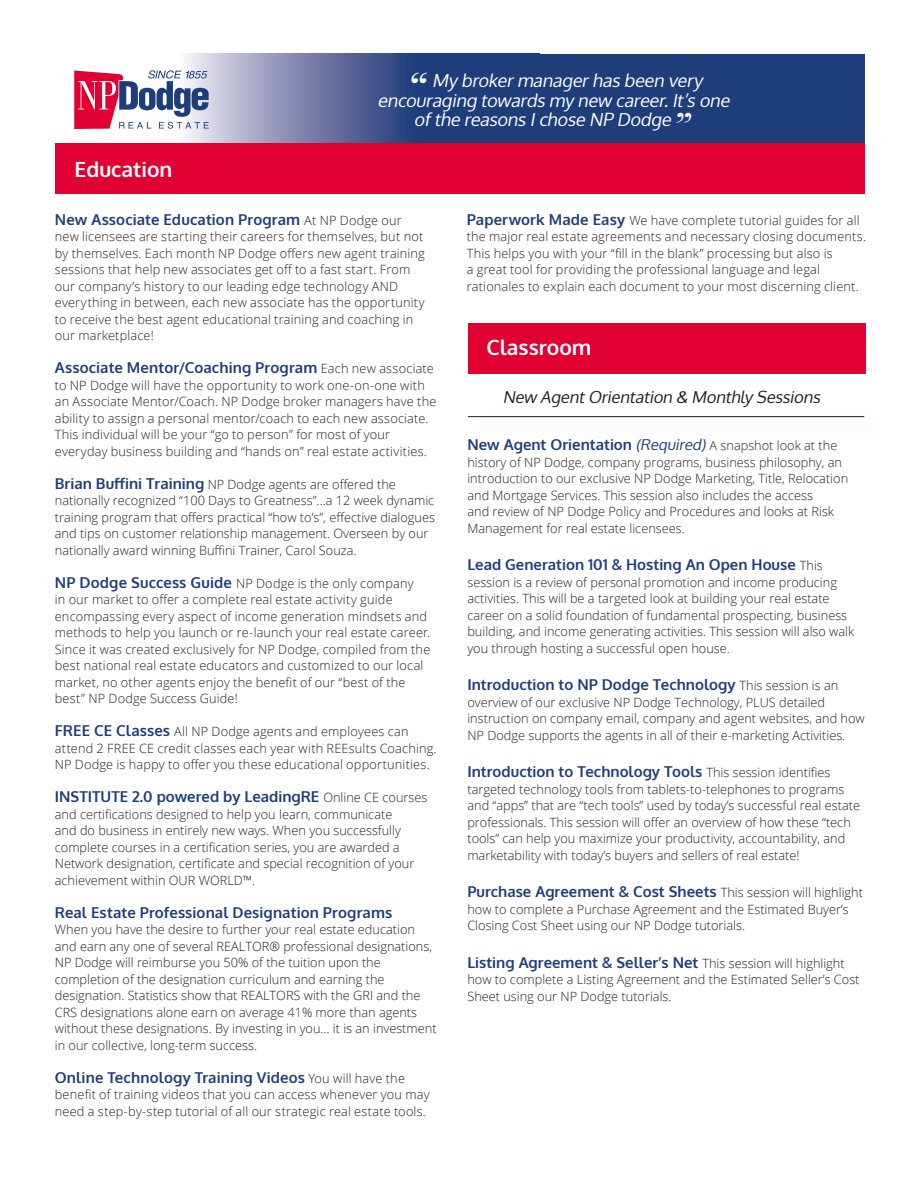
<style>
.page{position:relative;width:918px;height:1188px;background:#fff}
.page>*{position:absolute;margin:0;border:0;box-sizing:border-box;transform-origin:0 0}
.t1{font:italic 45px "Bodoni Svty Two OSITCTT";color:#fff}
.t2{font:700 21px "Oxygen";color:#fff}
.t3{font:italic 18px "Oxygen";color:#fff}
.t4{font:italic 16.5px "Oxygen";color:#231f20}
.t5{font:700 15px "Oxygen";color:#1e3d7b}
.t6{font:300 12.75px/16.5px "Open Sans";color:#231f20}
.s1{font-family:"Open Sans";font-weight:300;font-size:12.75px;color:#231f20}
.s2{font-family:"Oxygen";font-weight:700;font-size:15px;color:#1e3d7b}
.s3{font-weight:400;font-style:italic}
</style>
<div class="page">
<div style="left:55px;top:54px;width:810px;height:94px;background:#1e3d7b"></div>
<svg style="left:55px;top:54px;width:350px;height:89px"></svg>
<svg style="left:74px;top:70px;width:135px;height:59px"></svg>
<div style="left:55px;top:143px;width:810px;height:50px;background:#e00031"></div>
<div style="left:468px;top:323px;width:397px;height:50px;background:#e00031"></div>
<hr style="left:468px;top:416px;width:396px;height:1px;background:#231f20">
<p class="t2" style="left:75px;top:156px;width:99px">Education</p>
<p class="t1" style="left:405px;top:63px;width:31px">“</p>
<p class="t3" style="left:432px;top:69px;width:276px">My brokermanagerhasbeen very</p>
<p class="t3" style="left:378px;top:88px;width:358px">encouraging towardsmy new career.It’sone</p>
<p class="t3" style="left:414px;top:108px;width:263px">ofthe reasonsIchose NP Dodge</p>
<p class="t1" style="left:674px;top:75px;width:30px">,,</p>
<p class="t5" style="left:55px;top:210px;width:348px">New Associate Education Program <span class="s1">At NP Dodge our</span></p>
<p class="t6" style="left:55px;top:228px;width:372px">new licensees are starting their careers for themselves, but not by themselves. Each month NP Dodge offers new agent training sessions that help new associates get off to a fast start. From our company’s history to our leading edge technology AND everything in between, each new associate has the opportunity to receive the best agent educational training and coaching in our marketplace!</p>
<p class="t5" style="left:55px;top:359px;width:381px">Associate Mentor/Coaching Program <span class="s1">Each new associate</span></p>
<p class="t6" style="left:55px;top:377px;width:383px">to NP Dodge will have the opportunity to work one-on-one with an Associate Mentor/Coach. NP Dodge broker managers have the ability to assign a personal mentor/coach to each new associate.<br>This individual will be your “go to person” for most of your everyday business building and “hands on” real estate activities.</p>
<p class="t6" style="left:55px;top:476px;width:382px"><span class="s2">Brian Buffini Training</span> NP Dodge agents are offered the nationally recognized “100 Days to Greatness”...a 12 week dynamic training program that offers practical “how to’s”, effective dialogues and tips on customer relationship management. Overseen by our nationally award winning Buffini Trainer, Carol Souza.</p>
<p class="t6" style="left:55px;top:575px;width:377px"><span class="s2">NP Dodge Success Guide</span> NP Dodge is the only company<br>in our market to offer a complete real estate activity guide encompassing every aspect of income generation mindsets and methods to help you launch or re-launch your real estate career.<br>Since it was created exclusively for NP Dodge, compiled from the best national real estate educators and customized to our local market, no other agents enjoy the benefit of our “best of the best” NP Dodge Success Guide!</p>
<p class="t6" style="left:55px;top:723px;width:383px"><span class="s2">FREE CE Classes</span> All NP Dodge agents and employees can attend 2 FREE CE credit classes each year with REEsults Coaching.<br>NP Dodge is happy to offer you these educational opportunities.</p>
<p class="t5" style="left:55px;top:788px;width:374px">INSTITUTE 2.0 powered by LeadingRE <span class="s1">Online CE courses</span></p>
<p class="t6" style="left:55px;top:806px;width:361px">and certifications designed to help you learn, communicate and do business in entirely new ways. When you successfully complete courses in a certification series, you are awarded a Network designation, certificate and special recognition of your achievement within OUR WORLD™.</p>
<p class="t5" style="left:55px;top:903px;width:339px">Real Estate Professional Designation Programs</p>
<p class="t6" style="left:55px;top:921px;width:383px">When you have the desire to further your real estate education and earn any one of several REALTOR® professional designations, NP Dodge will reimburse you 50% of the tuition upon the completion of the designation curriculum and earning the designation. Statistics show that REALTORS with the GRI and the CRS designations alone earn on average 41% more than agents without these designations. By investing in you… it is an investment in our collective, long-term success.</p>
<p class="t5" style="left:55px;top:1068px;width:352px">Online Technology Training Videos <span class="s1">You will have the</span></p>
<p class="t6" style="left:55px;top:1086px;width:376px">benefit of training videos that you can access whenever you may need a step-by-step tutorial of all our strategic real estate tools.</p>
<p class="t6" style="left:467px;top:211px;width:401px"><span class="s2">Paperwork Made Easy</span> We have complete tutorial guides for all the major real estate agreements and necessary closing documents.<br>This helps you with your “fill in the blank” processing but also is<br>a great tool for providing the professional language and legal rationales to explain each document to your most discerning client.</p>
<p class="t2" style="left:486px;top:334px;width:107px">Classroom</p>
<p class="t4" style="left:503px;top:386px;width:323px">New AgentOrientation &amp; Monthly Sessions</p>
<p class="t5" style="left:467px;top:435px;width:371px">New Agent Orientation <span class="s3">(Required)</span><span class="s1">A snapshot look at the</span></p>
<p class="t6" style="left:467px;top:453px;width:382px">history of NP Dodge, company programs, business philosophy, an introduction to our exclusive NP Dodge Marketing, Title, Relocation and Mortgage Services. This session also includes the access<br>and review of NP Dodge Policy and Procedures and looks at Risk Management for real estate licensees.</p>
<p class="t5" style="left:467px;top:555px;width:357px">Lead Generation 101 &amp; Hosting An Open House <span class="s1">This</span></p>
<p class="t6" style="left:467px;top:573px;width:388px">session is a review of personal promotion and income producing activities. This will be a targeted look at building your real estate career on a solid foundation of fundamental prospecting, business building, and income generating activities. This session will also walk you through hosting a successful open house.</p>
<p class="t5" style="left:467px;top:675px;width:372px">Introduction to NP Dodge Technology <span class="s1">This session is an</span></p>
<p class="t6" style="left:467px;top:693px;width:399px">overview of our exclusive NP Dodge Technology, PLUS detailed instruction on company email, company and agent websites, and how<br>NP Dodge supports the agents in all of their e-marketing Activities.</p>
<p class="t5" style="left:467px;top:762px;width:365px">Introduction to Technology Tools <span class="s1">This session identifies</span></p>
<p class="t6" style="left:467px;top:780px;width:394px">targeted technology tools from tablets-to-telephones to programs and “apps” that are “tech tools” used by today’s successful real estate professionals. This session will offer an overview of how these “tech tools” can help you maximize your productivity, accountability, and marketability with today’s buyers and sellers of real estate!</p>
<p class="t5" style="left:467px;top:882px;width:397px">Purchase Agreement &amp; Cost Sheets <span class="s1">This session will highlight</span></p>
<p class="t6" style="left:467px;top:900px;width:383px">how to complete a Purchase Agreement and the Estimated Buyer’s<br>Closing Cost Sheet using our NP Dodge tutorials.</p>
<p class="t5" style="left:467px;top:953px;width:379px">Listing Agreement &amp; Seller’s Net <span class="s1">This session will highlight</span></p>
<p class="t6" style="left:467px;top:971px;width:394px">how to complete a Listing Agreement and the Estimated Seller’s Cost<br>Sheet using our NP Dodge tutorials.</p>
</div>
